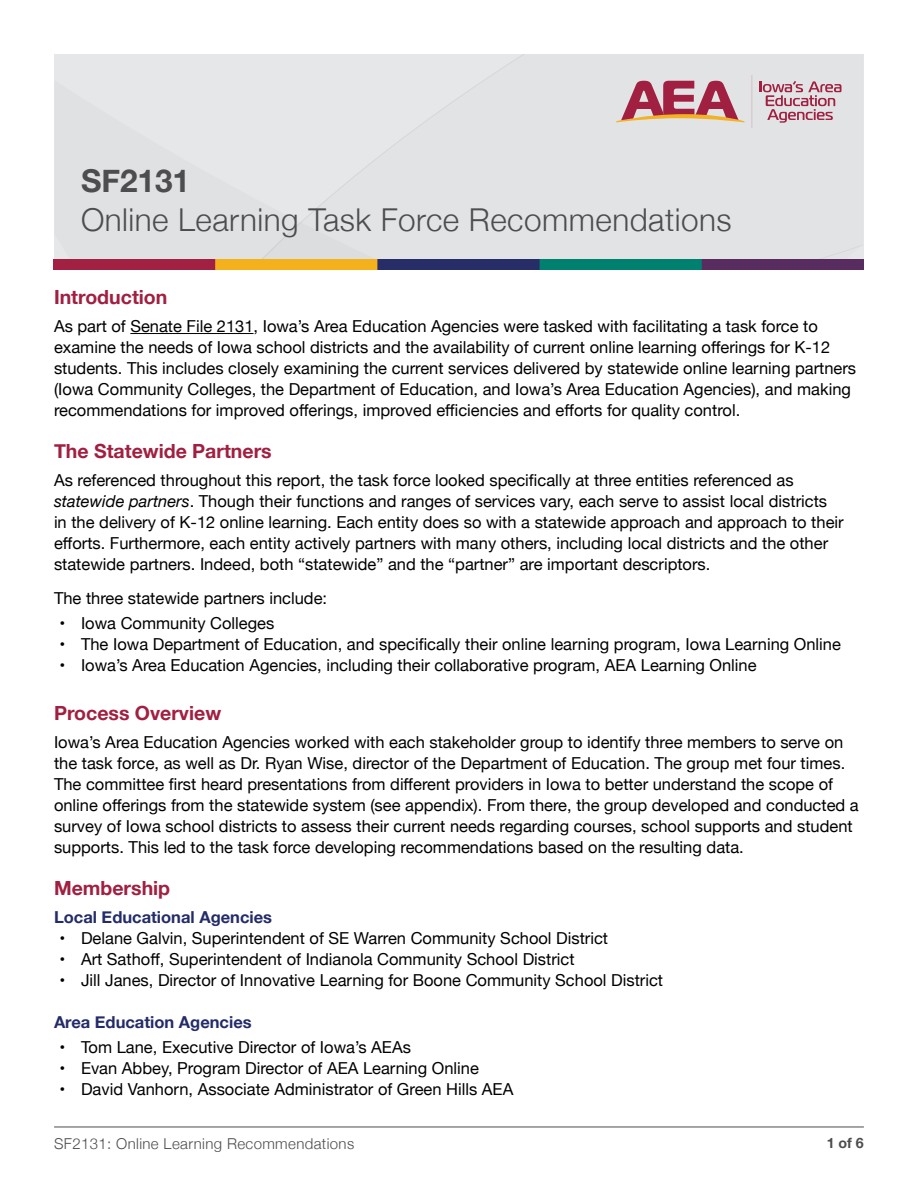
<style>
.page{position:relative;width:918px;height:1188px;background:#fff}
.page>*{position:absolute;margin:0;border:0;box-sizing:border-box;transform-origin:0 0}
.t1{font:300 31.5px "Helvetica Neue";letter-spacing:.015em;color:#4d4d4f}
.t2{font:700 31.5px "Helvetica Neue";color:#4d4d4f}
.Section_Heading{font:700 19.5px "Helvetica Neue";color:#a12041}
.Body_Text{font:16.5px/21px "Helvetica Neue";color:#000}
.Body_Text_-_Space_Af{font:16.5px/21px "Helvetica Neue";color:#000}
.Paragraph_Heading{font:700 16.5px "Helvetica Neue";color:#232c68}
.t3{font:300 15px "Helvetica Neue";letter-spacing:.025em;color:#4d4d4f}
.t4{font:700 14.25px "Helvetica Neue";color:#4d4d4f}
.s1{font-style:italic}
</style>
<div class="page">
<hr style="left:54px;top:1127px;width:810px;height:1px;background:#4d4d4f">
<div style="left:54px;top:54px;width:810px;height:205px;background:#e2e3e4"></div>
<hr style="left:130px;top:333px;width:124px;height:1px;background:#000">
<img style="left:54px;top:259px;width:810px;height:11px">
<svg style="left:752px;top:75px;width:1px;height:53px"></svg>
<svg style="left:616px;top:81px;width:128px;height:41px;background:#c6888c"></svg>
<svg style="left:759px;top:81px;width:82px;height:42px;background:#d0adb7"></svg>
<p class="t2" style="left:81px;top:156px;width:111px">SF2131</p>
<p class="t1" style="left:81px;top:194px;width:652px">Online Learning Task Force Recommendations</p>
<p class="Section_Heading" style="left:54px;top:282px;width:115px">Introduction</p>
<p class="Body_Text" style="left:54px;top:316px;width:804px">As part of Senate File 2131, Iowa’s Area Education Agencies were tasked with facilitating a task force to examine the needs of Iowa school districts and the availability of current online learning offerings for K-12 students. This includes closely examining the current services delivered by statewide online learning partners (Iowa Community Colleges, the Department of Education, and Iowa’s Area Education Agencies), and making recommendations for improved offerings, improved efficiencies and efforts for quality control.</p>
<p class="Section_Heading" style="left:54px;top:436px;width:219px">The Statewide Partners</p>
<p class="Body_Text_-_Space_Af" style="left:54px;top:470px;width:791px">As referenced throughout this report, the task force looked specifically at three entities referenced as <span class="s1">statewide partners</span>. Though their functions and ranges of services vary, each serve to assist local districts in the delivery of K-12 online learning. Each entity does so with a statewide approach and approach to their efforts. Furthermore, each entity actively partners with many others, including local districts and the other statewide partners. Indeed, both “statewide” and the “partner” are important descriptors.</p>
<p class="Body_Text" style="left:54px;top:589px;width:275px">The three statewide partners include:</p>
<p class="Body_Text" style="left:59px;top:614px;width:217px">• Iowa Community Colleges</p>
<p class="Body_Text" style="left:59px;top:635px;width:783px">• The Iowa Department of Education, and specifically their online learning program, Iowa Learning Online</p>
<p class="Body_Text" style="left:59px;top:656px;width:699px">• Iowa’s Area Education Agencies, including their collaborative program, AEA Learning Online</p>
<p class="Section_Heading" style="left:54px;top:698px;width:169px">Process Overview</p>
<p class="Body_Text" style="left:54px;top:733px;width:806px">Iowa’s Area Education Agencies worked with each stakeholder group to identify three members to serve on the task force, as well as Dr. Ryan Wise, director of the Department of Education. The group met four times.<br>The committee first heard presentations from different providers in Iowa to better understand the scope of online offerings from the statewide system (see appendix). From there, the group developed and conducted a survey of Iowa school districts to assess their current needs regarding courses, school supports and student supports. This led to the task force developing recommendations based on the resulting data.</p>
<p class="Section_Heading" style="left:54px;top:873px;width:118px">Membership</p>
<p class="Paragraph_Heading" style="left:54px;top:904px;width:220px">Local Educational Agencies</p>
<p class="Body_Text" style="left:59px;top:928px;width:550px">• Delane Galvin, Superintendent of SE Warren Community School District</p>
<p class="Body_Text" style="left:59px;top:949px;width:517px">• Art Sathoff, Superintendent of Indianola Community School District</p>
<p class="Body_Text" style="left:59px;top:970px;width:605px">• Jill Janes, Director of Innovative Learning for Boone Community School District</p>
<p class="Paragraph_Heading" style="left:54px;top:1009px;width:199px">Area Education Agencies</p>
<p class="Body_Text" style="left:59px;top:1038px;width:353px">• Tom Lane, Executive Director of Iowa’s AEAs</p>
<p class="Body_Text" style="left:59px;top:1059px;width:421px">• Evan Abbey, Program Director of AEA Learning Online</p>
<p class="Body_Text" style="left:59px;top:1080px;width:455px">• David Vanhorn, Associate Administrator of Green Hills AEA</p>
<p class="t3" style="left:54px;top:1132px;width:302px">SF2131: Online Learning Recommendations</p>
<p class="t4" style="left:827px;top:1132px;width:39px">1 of 6</p>
</div>
